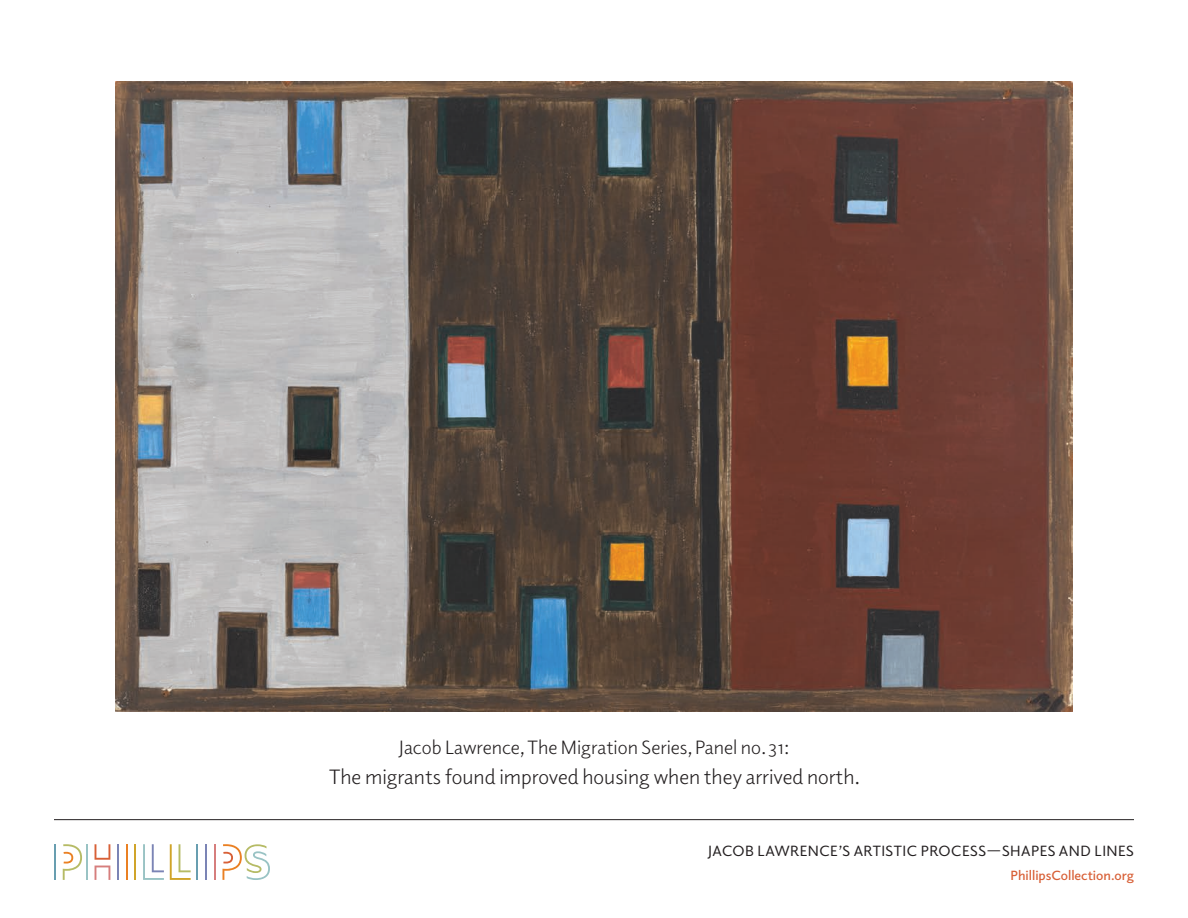
<style>
.page{position:relative;width:1188px;height:918px;background:#fff}
.page>*{position:absolute;margin:0;border:0;box-sizing:border-box;transform-origin:0 0}
.t1{font:21px "Elido";color:#231f20}
.t2{font:19.5px "Elido";color:#231f20}
.t3{font:15px "Elido";letter-spacing:.03em;color:#231f20}
.t4{font:600 13.5px "Elido";color:#d86037}
</style>
<div class="page">
<hr style="left:54px;top:844px;width:2px;height:36px;background:#689eb0">
<svg style="left:63px;top:844px;width:19px;height:36px"></svg>
<hr style="left:214px;top:844px;width:2px;height:36px;background:#d67e7d">
<hr style="left:117px;top:844px;width:2px;height:36px;background:#7b84b5">
<svg style="left:95px;top:866px;width:15px;height:14px"></svg>
<hr style="left:86px;top:844px;width:2px;height:36px;background:#99c3c4">
<svg style="left:95px;top:844px;width:15px;height:16px"></svg>
<hr style="left:135px;top:844px;width:1px;height:36px;background:#d0a42a">
<hr style="left:126px;top:844px;width:2px;height:36px;background:#ea8023">
<svg style="left:143px;top:844px;width:21px;height:36px"></svg>
<svg style="left:170px;top:844px;width:21px;height:36px"></svg>
<hr style="left:205px;top:844px;width:2px;height:36px;background:#7b84b5">
<hr style="left:196px;top:844px;width:2px;height:36px;background:#689eb0">
<svg style="left:222px;top:844px;width:48px;height:36px"></svg>
<hr style="left:54px;top:819px;width:1080px;height:1px;background:#231f20">
<img style="left:116px;top:81px;width:956px;height:631px">
<p class="t2" style="left:399px;top:734px;width:392px">Jacob Lawrence, The Migration Series, Panel no. 31:</p>
<p class="t1" style="left:329px;top:763px;width:533px">The migrants found improved housing when they arrived north.</p>
<p class="t3" style="left:708px;top:841px;width:428px">JACOB LAWRENCE’S ARTISTIC PROCESS—SHAPES AND LINES</p>
<p class="t4" style="left:1010px;top:866px;width:125px">PhillipsCollection.org</p>
</div>
